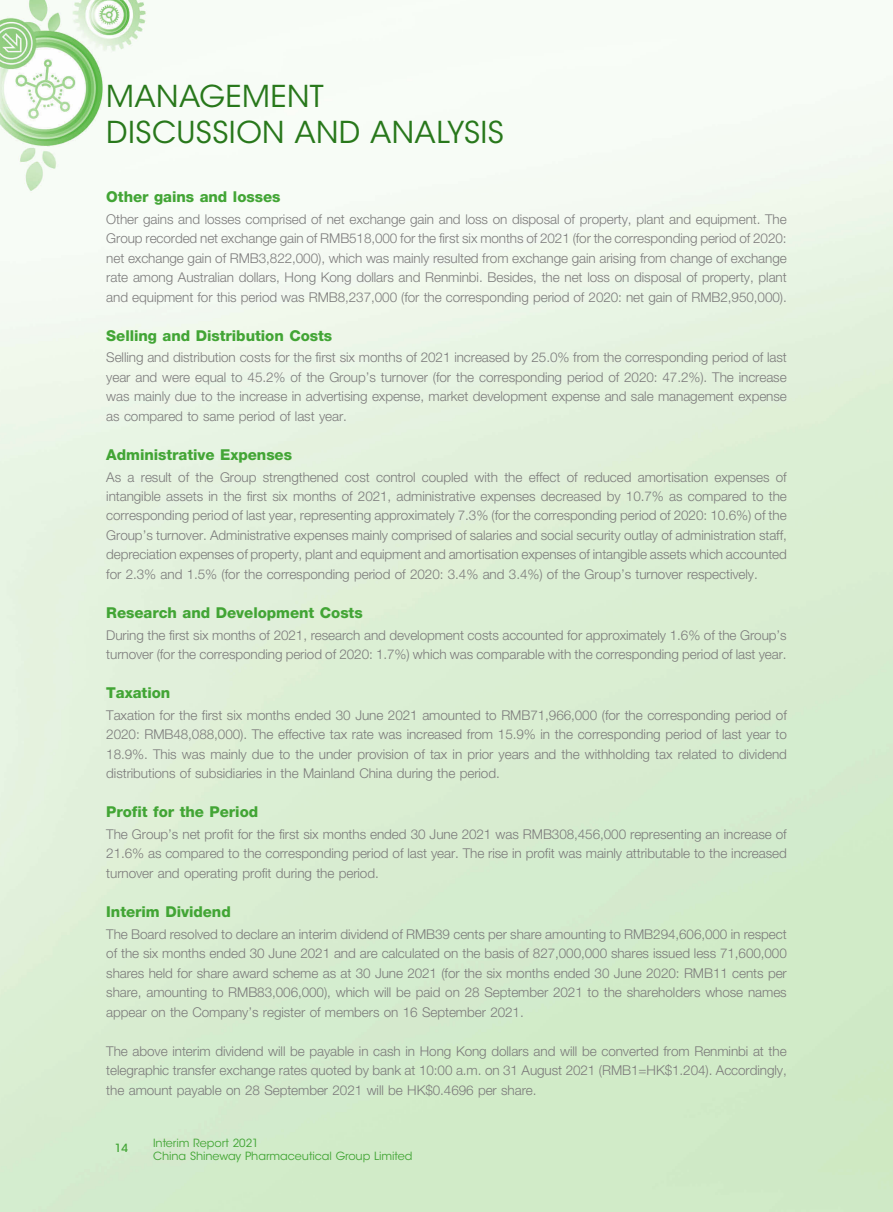
<style>
.page{position:relative;width:893px;height:1212px;background:#fff}
.page>*{position:absolute;margin:0;border:0;box-sizing:border-box;transform-origin:0 0}
.t1{font:30px/36px "ITC Avant Garde Std";letter-spacing:.015em;color:#28781b}
.t2{font:800 15px "Helvetica Neue LT Std";letter-spacing:-.005em;color:#42a535}
.t3{font:300 13.5px/19.5px "Helvetica Neue LT Std";letter-spacing:-.005em;color:#7c7b7b;text-align:justify}
.t4{font:11.25px/13.4px "ITC Avant Garde Std";letter-spacing:-.005em;color:#42a535}
.t5{font:500 11.25px "ITC Avant Garde Std";color:#42a535}
</style>
<div class="page">
<img style="left:0;top:0;width:893px;height:1212px">
<h1 class="t1" style="left:106px;top:78px;width:399px">MANAGEMENT<br>DISCUSSION AND ANALYSIS</h1>
<p class="t2" style="left:106px;top:188px;width:176px">Other gains and losses</p>
<p class="t3" style="left:106px;top:209px;width:682px">Other gains and losses comprised of net exchange gain and loss on disposal of property, plant and equipment. The Group recorded net exchange gain of RMB518,000 for the first six months of 2021 (for the corresponding period of 2020: net exchange gain of RMB3,822,000), which was mainly resulted from exchange gain arising from change of exchange rate among Australian dollars, Hong Kong dollars and Renminbi. Besides, the net loss on disposal of property, plant and equipment for this period was RMB8,237,000 (for the corresponding period of 2020: net gain of RMB2,950,000).</p>
<p class="t2" style="left:106px;top:326px;width:227px">Selling and Distribution Costs</p>
<p class="t3" style="left:106px;top:347px;width:682px">Selling and distribution costs for the first six months of 2021 increased by 25.0% from the corresponding period of last year and were equal to 45.2% of the Group’s turnover (for the corresponding period of 2020: 47.2%). The increase was mainly due to the increase in advertising expense, market development expense and sale management expense as compared to same period of last year.</p>
<p class="t2" style="left:106px;top:446px;width:187px">Administrative Expenses</p>
<p class="t3" style="left:106px;top:467px;width:682px">As a result of the Group strengthened cost control coupled with the effect of reduced amortisation expenses of intangible assets in the first six months of 2021, administrative expenses decreased by 10.7% as compared to the corresponding period of last year, representing approximately 7.3% (for the corresponding period of 2020: 10.6%) of the Group’s turnover. Administrative expenses mainly comprised of salaries and social security outlay of administration staff, depreciation expenses of property, plant and equipment and amortisation expenses of intangible assets which accounted for 2.3% and 1.5% (for the corresponding period of 2020: 3.4% and 3.4%) of the Group’s turnover respectively.</p>
<p class="t2" style="left:106px;top:604px;width:258px">Research and Development Costs</p>
<p class="t3" style="left:106px;top:625px;width:682px">During the first six months of 2021, research and development costs accounted for approximately 1.6% of the Group’s turnover (for the corresponding period of 2020: 1.7%) which was comparable with the corresponding period of last year.</p>
<p class="t2" style="left:106px;top:684px;width:66px">Taxation</p>
<p class="t3" style="left:106px;top:705px;width:682px">Taxation for the first six months ended 30 June 2021 amounted to RMB71,966,000 (for the corresponding period of 2020: RMB48,088,000). The effective tax rate was increased from 15.9% in the corresponding period of last year to 18.9%. This was mainly due to the under provision of tax in prior years and the withholding tax related to dividend distributions of subsidiaries in the Mainland China during the period.</p>
<p class="t2" style="left:106px;top:803px;width:153px">Profit for the Period</p>
<p class="t3" style="left:106px;top:824px;width:682px">The Group’s net profit for the first six months ended 30 June 2021 was RMB308,456,000 representing an increase of 21.6% as compared to the corresponding period of last year. The rise in profit was mainly attributable to the increased turnover and operating profit during the period.</p>
<p class="t2" style="left:106px;top:903px;width:126px">Interim Dividend</p>
<p class="t3" style="left:106px;top:924px;width:682px">The Board resolved to declare an interim dividend of RMB39 cents per share amounting to RMB294,606,000 in respect of the six months ended 30 June 2021 and are calculated on the basis of 827,000,000 shares issued less 71,600,000 shares held for share award scheme as at 30 June 2021 (for the six months ended 30 June 2020: RMB11 cents per share, amounting to RMB83,006,000), which will be paid on 28 September 2021 to the shareholders whose names appear on the Company’s register of members on 16 September 2021.</p>
<p class="t3" style="left:106px;top:1041px;width:682px">The above interim dividend will be payable in cash in Hong Kong dollars and will be converted from Renminbi at the telegraphic transfer exchange rates quoted by bank at 10:00 a.m. on 31 August 2021 (RMB1=HK$1.204). Accordingly, the amount payable on 28 September 2021 will be HK$0.4696 per share.</p>
<p class="t5" style="left:115px;top:1141px;width:15px">14</p>
<p class="t4" style="left:153px;top:1136px;width:261px">Interim Report 2021<br>China Shineway Pharmaceutical Group Limited</p>
</div>
